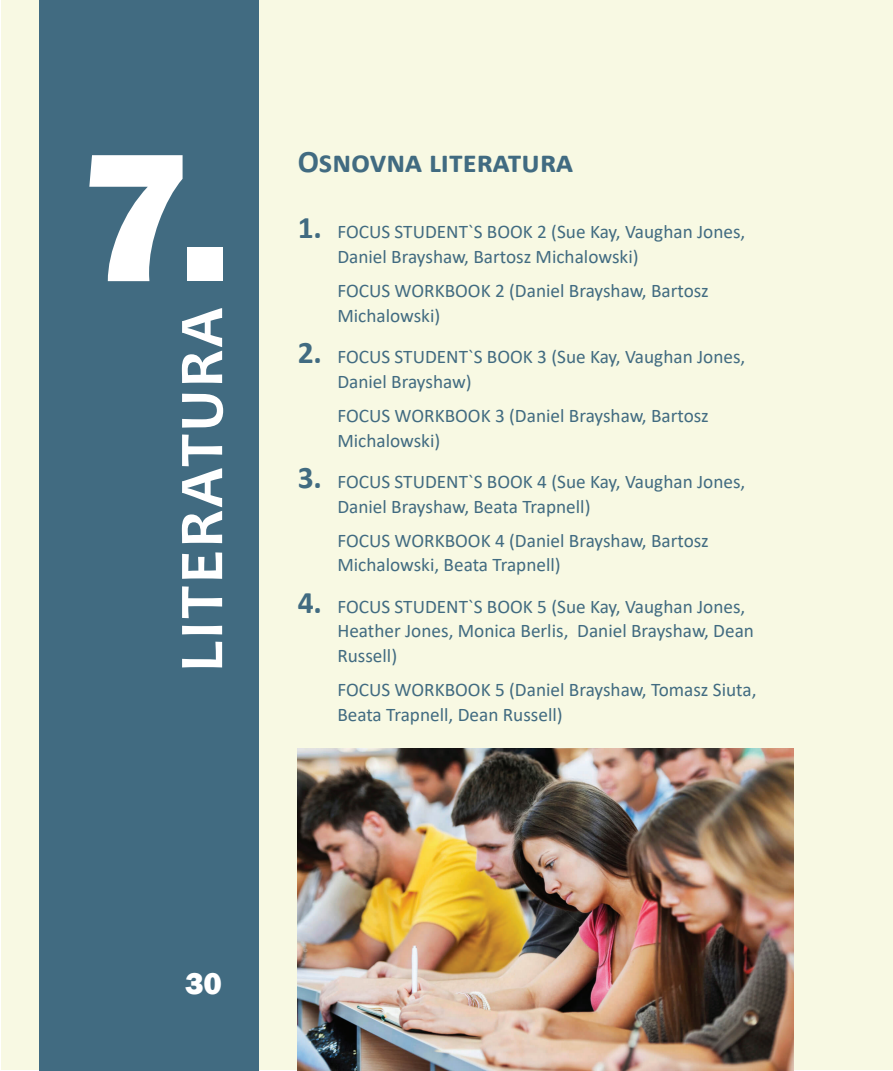
<style>
.page{position:relative;width:893px;height:1071px;background:#fff}
.page>*{position:absolute;margin:0;border:0;box-sizing:border-box;transform-origin:0 0}
.t1{font:800 189px "Franklin Gothic";color:#fff}
.t2{font:700 63px "Candara";letter-spacing:.04em;color:#fff}
.t3{font:700 31.5px "Calibri";color:#416b81}
.t4{font:800 31.5px "Franklin Gothic";color:#fff}
.t5{font:19.25px/24.5px "Calibri";color:#416b81}
.s1{font-weight:700;font-size:31.5px}
</style>
<div class="page">
<div style="left:1px;top:1px;width:891px;height:1069px;background:#f8f9e3"></div>
<div style="left:40px;top:0;width:219px;height:1070px;background:#416b81"></div>
<img style="left:298px;top:749px;width:496px;height:322px">
<h1 class="t1" style="left:81px;top:95px;width:152px">7.</h1>
<h2 class="t2" style="left:162px;top:672px;width:366px;rotate:-90deg">LITERATURA</h2>
<h3 class="t3" style="left:298px;top:140px;width:277px">Osnovna literatura</h3>
<p class="t5" style="left:337px;top:219px;width:410px;text-indent:-40px"><span class="s1">1.</span> FOCUS STUDENT`S BOOK 2 (Sue Kay, Vaughan Jones,<br>Daniel Brayshaw, Bartosz Michalowski)</p>
<p class="t5" style="left:337px;top:278px;width:373px">FOCUS WORKBOOK 2 (Daniel Brayshaw, Bartosz<br>Michalowski)</p>
<p class="t5" style="left:337px;top:344px;width:410px;text-indent:-40px"><span class="s1">2.</span> FOCUS STUDENT`S BOOK 3 (Sue Kay, Vaughan Jones,<br>Daniel Brayshaw)</p>
<p class="t5" style="left:337px;top:403px;width:373px">FOCUS WORKBOOK 3 (Daniel Brayshaw, Bartosz<br>Michalowski)</p>
<p class="t5" style="left:337px;top:469px;width:410px;text-indent:-40px"><span class="s1">3.</span> FOCUS STUDENT`S BOOK 4 (Sue Kay, Vaughan Jones,<br>Daniel Brayshaw, Beata Trapnell)</p>
<p class="t5" style="left:337px;top:528px;width:373px">FOCUS WORKBOOK 4 (Daniel Brayshaw, Bartosz<br>Michalowski, Beata Trapnell)</p>
<p class="t5" style="left:337px;top:594px;width:418px;text-indent:-40px"><span class="s1">4.</span> FOCUS STUDENT`S BOOK 5 (Sue Kay, Vaughan Jones,<br>Heather Jones, Monica Berlis, Daniel Brayshaw, Dean<br>Russell)</p>
<p class="t5" style="left:337px;top:677px;width:421px">FOCUS WORKBOOK 5 (Daniel Brayshaw, Tomasz Siuta,<br>Beata Trapnell, Dean Russell)</p>
<h3 class="t4" style="left:185px;top:964px;width:38px">30</h3>
</div>
